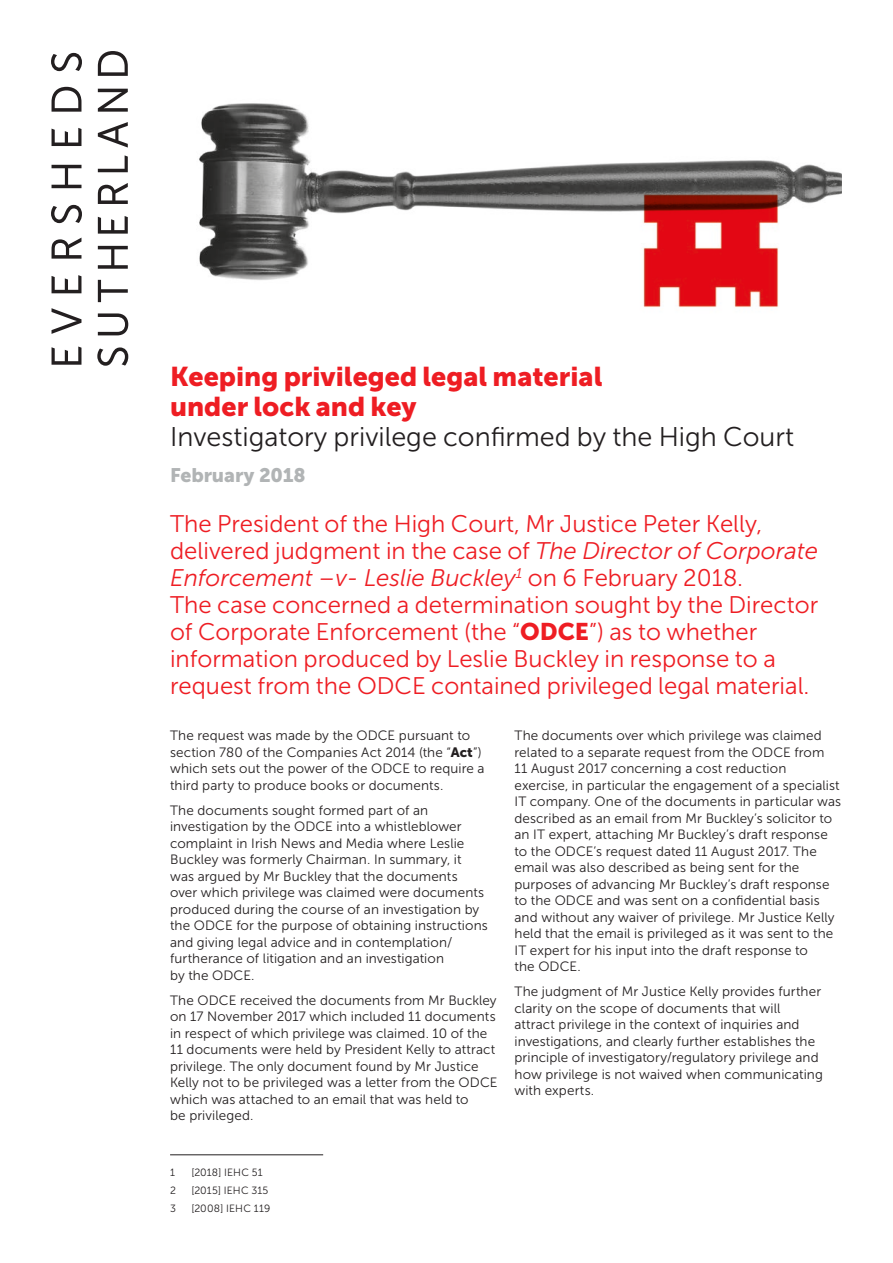
<style>
.page{position:relative;width:893px;height:1263px;background:#fff}
.page>*{position:absolute;margin:0;border:0;box-sizing:border-box;transform-origin:0 0}
.Intro_MS_300_16_18pt{font:27px/30px "Museo Sans 900";color:#ee1d23}
.Intro_MS_300_16_18pt-2{font:27px "Museo Sans 300";color:#231f20}
.Intro_MS_300_16_18pt-3{font:24px/27px "Museo Sans 300";color:#ee1d23}
.Subheadings_9_11_900{font:19.5px "Museo Sans 900";letter-spacing:-.005em;color:#b1b4b5}
.Body_Copy_MS_300_9_1{font:13.5px/16.5px "Museo Sans 300";letter-spacing:.005em;color:#231f20}
.Body_Copy_MS_300_9_1-2{font:10.5px "Museo Sans 300";letter-spacing:.015em;color:#231f20}
.s1{font-style:italic}
.s2{font-family:"Museo Sans 900"}
</style>
<div class="page">
<svg style="left:52px;top:346px;width:29px;height:19px"></svg>
<svg style="left:52px;top:308px;width:29px;height:26px"></svg>
<svg style="left:52px;top:275px;width:29px;height:18px"></svg>
<svg style="left:52px;top:238px;width:29px;height:21px"></svg>
<svg style="left:52px;top:165px;width:29px;height:23px"></svg>
<svg style="left:52px;top:128px;width:29px;height:18px"></svg>
<svg style="left:52px;top:87px;width:29px;height:25px"></svg>
<svg style="left:98px;top:313px;width:30px;height:22px"></svg>
<svg style="left:98px;top:280px;width:30px;height:22px"></svg>
<svg style="left:98px;top:246px;width:30px;height:23px"></svg>
<svg style="left:98px;top:216px;width:30px;height:18px"></svg>
<svg style="left:98px;top:183px;width:30px;height:21px"></svg>
<svg style="left:98px;top:155px;width:30px;height:17px"></svg>
<svg style="left:98px;top:122px;width:30px;height:26px"></svg>
<svg style="left:98px;top:89px;width:30px;height:23px"></svg>
<svg style="left:98px;top:51px;width:30px;height:25px"></svg>
<svg style="left:51px;top:205px;width:31px;height:18px"></svg>
<svg style="left:51px;top:53px;width:31px;height:18px"></svg>
<svg style="left:97px;top:347px;width:31px;height:19px"></svg>
<hr style="left:170px;top:1154px;width:153px;height:1px;background:#231f20">
<img style="left:199px;top:103px;width:643px;height:204px">
<p class="Intro_MS_300_16_18pt" style="left:170px;top:361px;width:434px">Keeping privileged legal material under lock and key</p>
<p class="Intro_MS_300_16_18pt-2" style="left:170px;top:422px;width:625px">Investigatory privilege confirmed by the High Court</p>
<p class="Subheadings_9_11_900" style="left:170px;top:465px;width:137px">February 2018</p>
<p class="Intro_MS_300_16_18pt-3" style="left:170px;top:511px;width:650px">The President of the High Court, Mr Justice Peter Kelly, delivered judgment in the case of <span class="s1">The Director of Corporate Enforcement –v- Leslie Buckley</span><sup>1</sup> on 6 February 2018.<br>The case concerned a determination sought by the Director of Corporate Enforcement (the “<span class="s2">ODCE</span>”) as to whether information produced by Leslie Buckley in response to a request from the ODCE contained privileged legal material.</p>
<p class="Body_Copy_MS_300_9_1" style="left:170px;top:728px;width:316px">The request was made by the ODCE pursuant to section 780 of the Companies Act 2014 (the “<span class="s2">Act</span>”) which sets out the power of the ODCE to require a third party to produce books or documents.</p>
<p class="Body_Copy_MS_300_9_1" style="left:170px;top:802px;width:319px">The documents sought formed part of an investigation by the ODCE into a whistleblower complaint in Irish News and Media where Leslie Buckley was formerly Chairman. In summary, it was argued by Mr Buckley that the documents over which privilege was claimed were documents produced during the course of an investigation by the ODCE for the purpose of obtaining instructions and giving legal advice and in contemplation/ furtherance of litigation and an investigation<br>by the ODCE.</p>
<p class="Body_Copy_MS_300_9_1" style="left:170px;top:992px;width:329px">The ODCE received the documents from Mr Buckley on 17 November 2017 which included 11 documents in respect of which privilege was claimed. 10 of the 11 documents were held by President Kelly to attract privilege. The only document found by Mr Justice Kelly not to be privileged was a letter from the ODCE which was attached to an email that was held to<br>be privileged.</p>
<p class="Body_Copy_MS_300_9_1" style="left:514px;top:728px;width:328px">The documents over which privilege was claimed related to a separate request from the ODCE from<br>11 August 2017 concerning a cost reduction exercise, in particular the engagement of a specialist IT company. One of the documents in particular was described as an email from Mr Buckley’s solicitor to an IT expert, attaching Mr Buckley’s draft response to the ODCE’s request dated 11 August 2017. The email was also described as being sent for the purposes of advancing Mr Buckley’s draft response to the ODCE and was sent on a confidential basis and without any waiver of privilege. Mr Justice Kelly held that the email is privileged as it was sent to the IT expert for his input into the draft response to<br>the ODCE.</p>
<p class="Body_Copy_MS_300_9_1" style="left:514px;top:984px;width:310px">The judgment of Mr Justice Kelly provides further clarity on the scope of documents that will attract privilege in the context of inquiries and investigations, and clearly further establishes the principle of investigatory/regulatory privilege and how privilege is not waived when communicating with experts.</p>
<p class="Body_Copy_MS_300_9_1-2" style="left:170px;top:1167px;width:6px">1</p>
<p class="Body_Copy_MS_300_9_1-2" style="left:191px;top:1167px;width:73px">[2018] IEHC 51</p>
<p class="Body_Copy_MS_300_9_1-2" style="left:170px;top:1185px;width:7px">2</p>
<p class="Body_Copy_MS_300_9_1-2" style="left:191px;top:1185px;width:79px">[2015] IEHC 315</p>
<p class="Body_Copy_MS_300_9_1-2" style="left:170px;top:1203px;width:7px">3</p>
<p class="Body_Copy_MS_300_9_1-2" style="left:191px;top:1203px;width:81px">[2008] IEHC 119</p>
</div>
